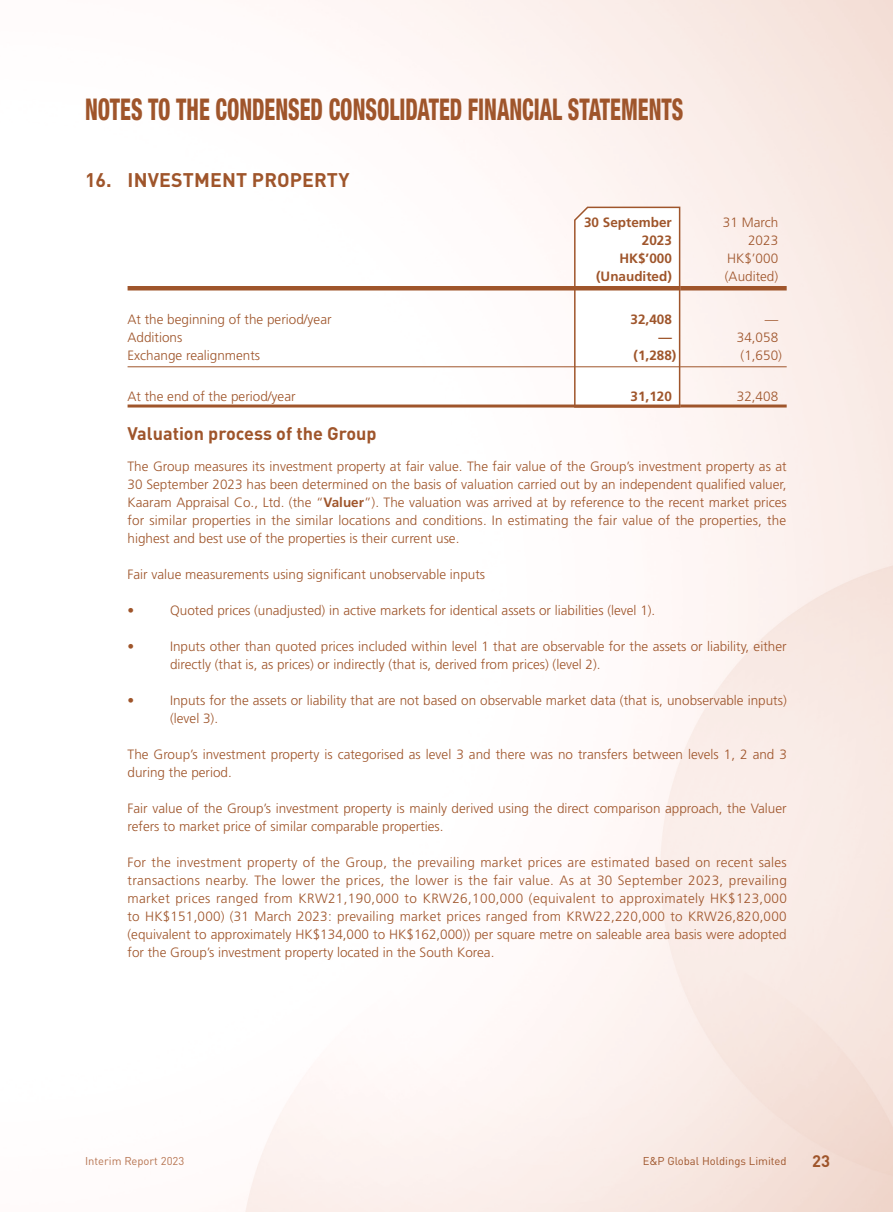
<style>
.page{position:relative;width:893px;height:1212px;background:#fff}
.page>*{position:absolute;margin:0;border:0;box-sizing:border-box;transform-origin:0 0}
.t1{font:800 condensed 30px "Helvetica Neue LT Std";color:#9f552b;scale:.72 1}
.t2{font:700 19.5px "DINOT";letter-spacing:.01em;color:#9f552b}
.t3{font:700 18px "DINOT";color:#9f552b}
.t4{font:700 16.5px "DINOT";color:#9f552b}
.t5{font:300 13.5px/18px "Frutiger LT Std";color:#9f552b}
.t6{font:700 13.5px "Frutiger LT Std";color:#9f552b}
.t7{font:11.25px "DINOT";color:#9f552b}
.t8{font:11.25px "DINOT";color:#b77552}
.s1{font-weight:700}
</style>
<div class="page">
<svg style="left:573px;top:206px;width:108px;height:202px"></svg>
<hr style="left:128px;top:286px;width:446px;height:4px;background:#9f552b">
<hr style="left:574px;top:286px;width:106px;height:4px;background:#9f552b">
<hr style="left:680px;top:286px;width:107px;height:4px;background:#9f552b">
<hr style="left:128px;top:366px;width:446px;height:1px;background:#9f552b">
<hr style="left:574px;top:366px;width:106px;height:1px;background:#9f552b">
<hr style="left:680px;top:366px;width:107px;height:1px;background:#9f552b">
<hr style="left:128px;top:404px;width:446px;height:3px;background:#9f552b">
<hr style="left:574px;top:404px;width:106px;height:3px;background:#9f552b">
<hr style="left:680px;top:404px;width:107px;height:3px;background:#9f552b">
<h1 class="t1" style="left:85px;top:91px;width:833px">NOTES TO THE CONDENSED CONSOLIDATED FINANCIAL STATEMENTS</h1>
<h2 class="t2" style="left:85px;top:165px;width:266px">16. INVESTMENT PROPERTY</h2>
<p class="t6" style="left:584px;top:214px;width:89px">30 September</p>
<p class="t5" style="left:723px;top:213px;width:57px">31 March</p>
<p class="t6" style="left:642px;top:232px;width:32px">2023</p>
<p class="t5" style="left:748px;top:231px;width:32px">2023</p>
<p class="t6" style="left:619px;top:250px;width:54px">HK$’000</p>
<p class="t5" style="left:727px;top:249px;width:53px">HK$’000</p>
<p class="t6" style="left:596px;top:268px;width:77px">(Unaudited)</p>
<p class="t5" style="left:725px;top:267px;width:55px">(Audited)</p>
<p class="t5" style="left:128px;top:311px;width:206px">At the beginning of the period/year</p>
<p class="t6" style="left:631px;top:312px;width:43px">32,408</p>
<p class="t5" style="left:765px;top:311px;width:15px">—</p>
<p class="t5" style="left:128px;top:329px;width:56px">Additions</p>
<p class="t6" style="left:658px;top:330px;width:15px">—</p>
<p class="t5" style="left:737px;top:329px;width:43px">34,058</p>
<p class="t5" style="left:128px;top:347px;width:134px">Exchange realignments</p>
<p class="t6" style="left:634px;top:348px;width:44px">(1,288)</p>
<p class="t5" style="left:741px;top:347px;width:43px">(1,650)</p>
<p class="t5" style="left:128px;top:387px;width:170px">At the end of the period/year</p>
<p class="t6" style="left:631px;top:388px;width:43px">31,120</p>
<p class="t5" style="left:737px;top:387px;width:43px">32,408</p>
<h3 class="t3" style="left:128px;top:420px;width:251px">Valuation process of the Group</h3>
<p class="t5" style="left:128px;top:458px;width:661px;text-align:justify">The Group measures its investment property at fair value. The fair value of the Group’s investment property as at 30 September 2023 has been determined on the basis of valuation carried out by an independent qualified valuer, Kaaram Appraisal Co., Ltd. (the “<span class="s1">Valuer</span>”). The valuation was arrived at by reference to the recent market prices for similar properties in the similar locations and conditions. In estimating the fair value of the properties, the highest and best use of the properties is their current use.</p>
<p class="t5" style="left:128px;top:566px;width:359px">Fair value measurements using significant unobservable inputs</p>
<p class="t5" style="left:128px;top:602px;width:8px">•</p>
<p class="t5" style="left:170px;top:602px;width:487px">Quoted prices (unadjusted) in active markets for identical assets or liabilities (level 1).</p>
<p class="t5" style="left:128px;top:638px;width:8px">•</p>
<p class="t5" style="left:170px;top:638px;width:618px">Inputs other than quoted prices included within level 1 that are observable for the assets or liability, either directly (that is, as prices) or indirectly (that is, derived from prices) (level 2).</p>
<p class="t5" style="left:128px;top:692px;width:8px">•</p>
<p class="t5" style="left:170px;top:692px;width:618px">Inputs for the assets or liability that are not based on observable market data (that is, unobservable inputs) (level 3).</p>
<p class="t5" style="left:128px;top:746px;width:661px">The Group’s investment property is categorised as level 3 and there was no transfers between levels 1, 2 and 3 during the period.</p>
<p class="t5" style="left:128px;top:800px;width:661px">Fair value of the Group’s investment property is mainly derived using the direct comparison approach, the Valuer refers to market price of similar comparable properties.</p>
<p class="t5" style="left:128px;top:854px;width:661px;text-align:justify">For the investment property of the Group, the prevailing market prices are estimated based on recent sales transactions nearby. The lower the prices, the lower is the fair value. As at 30 September 2023, prevailing market prices ranged from KRW21,190,000 to KRW26,100,000 (equivalent to approximately HK$123,000 to HK$151,000) (31 March 2023: prevailing market prices ranged from KRW22,220,000 to KRW26,820,000 (equivalent to approximately HK$134,000 to HK$162,000)) per square metre on saleable area basis were adopted for the Group’s investment property located in the South Korea.</p>
<p class="t8" style="left:85px;top:1153px;width:101px">Interim Report 2023</p>
<p class="t7" style="left:643px;top:1153px;width:145px">E&amp;P Global Holdings Limited</p>
<p class="t4" style="left:812px;top:1148px;width:19px">23</p>
</div>
